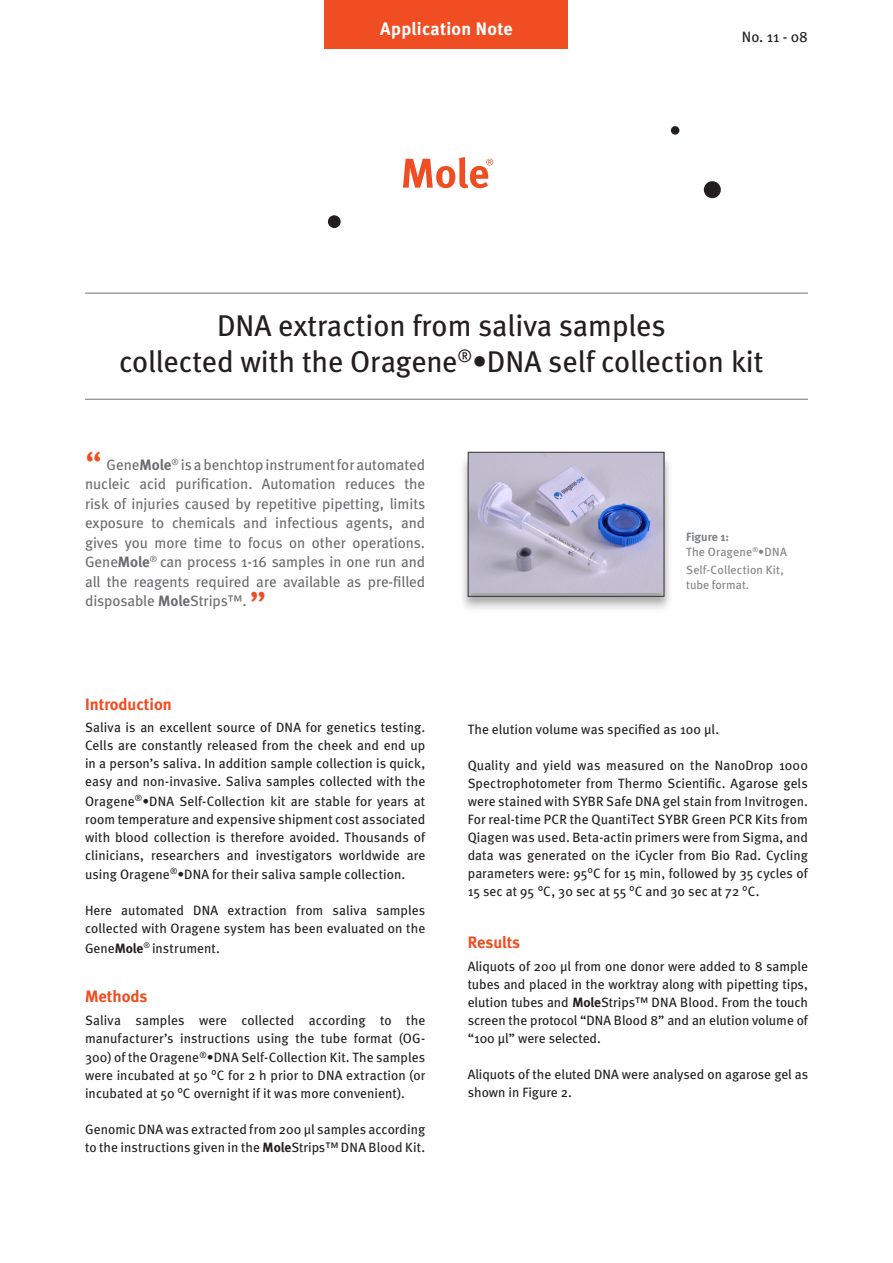
<style>
.page{position:relative;width:893px;height:1263px;background:#fff}
.page>*{position:absolute;margin:0;border:0;box-sizing:border-box;transform-origin:0 0}
.Brødtekst_book{font:36px "Meta";color:#f04d22}
.Brødtekst_book-2{font:35.7px "Meta";color:#f04d22}
.Overskrift_new{font:30px "Meta";color:#231f20}
.Application_Note_tag{font:700 18px "Meta";letter-spacing:.01em;color:#fff}
.Orange_mellomtitel_n{font:700 16.5px "Meta";color:#f04d22}
.Brødtekst_book_9_12{font:700 16.5px "Meta";letter-spacing:-.005em;color:#f04d22}
.Brødtekst_book-3{font:15px/19.5px "Meta";color:#6c6d70;text-align:justify}
.t1{font:15px "Meta";color:#231f20}
.Brødtekst_book_9_12-2{font:13.5px/18px "Meta";letter-spacing:.005em;color:#231f20;text-align:justify}
.Figurtekst_new{font:12px/18px "Meta";letter-spacing:.01em;color:#808285}
.Figurtekst_new-2{font:700 12px "Meta";color:#808285}
.s1{font-weight:700}
.s2{font-family:"Arial"}
</style>
<div class="page">
<div style="left:325px;top:0;width:243px;height:48px;background:#f04d22"></div>
<div style="left:704px;top:181px;width:17px;height:17px;background:#231f20;border-radius:50%"></div>
<div style="left:671px;top:126px;width:8px;height:9px;background:#231f20;border-radius:50%"></div>
<div style="left:328px;top:215px;width:13px;height:13px;background:#231f20;border-radius:50%"></div>
<hr style="left:85px;top:293px;width:723px;height:1px;background:#808285">
<hr style="left:85px;top:399px;width:723px;height:1px;background:#808285">
<svg style="left:403px;top:157px;width:90px;height:31px"></svg>
<div style="left:459px;top:454px;width:214px;height:161px;background:#231f20;opacity:.4"></div>
<img style="left:470px;top:454px;width:192px;height:138px">
<div style="left:468px;top:452px;width:196px;height:145px;border:1px solid #333"></div>
<p class="Application_Note_tag" style="left:380px;top:18px;width:134px">Application Note</p>
<p class="t1" style="left:742px;top:27px;width:67px">No. 11 - 08</p>
<p class="Overskrift_new" style="left:217px;top:307px;width:450px">DNA extraction from saliva samples</p>
<p class="Overskrift_new" style="left:119px;top:343px;width:646px">collected with the Oragene<sup>®</sup>•DNA self collection kit</p>
<p class="Brødtekst_book-2" style="left:85px;top:442px;width:18px">“</p>
<p class="Brødtekst_book-3" style="left:85px;top:454px;width:342px;text-indent:22px">Gene<span class="s1">Mole</span><sup>®</sup> is a benchtop instrument for automated nucleic acid purification. Automation reduces the risk of injuries caused by repetitive pipetting, limits exposure to chemicals and infectious agents, and gives you more time to focus on other operations.<br>Gene<span class="s1">Mole</span><sup>®</sup> can process 1-16 samples in one run and all the reagents required are available as pre-filled disposable <span class="s1">Mole</span>Strips™.</p>
<p class="Brødtekst_book" style="left:250px;top:581px;width:18px">”</p>
<p class="Orange_mellomtitel_n" style="left:85px;top:694px;width:88px">Introduction</p>
<p class="Brødtekst_book_9_12-2" style="left:85px;top:718px;width:342px">Saliva is an excellent source of DNA for genetics testing.<br>Cells are constantly released from the cheek and end up in a person’s saliva. In addition sample collection is quick, easy and non-invasive. Saliva samples collected with the</p>
<p class="Brødtekst_book_9_12-2" style="left:85px;top:792px;width:342px">Oragene<sup>®</sup>•DNA Self-Collection kit are stable for years at room temperature and expensive shipment cost associated with blood collection is therefore avoided. Thousands of clinicians, researchers and investigators worldwide are</p>
<p class="Brødtekst_book_9_12-2" style="left:85px;top:865px;width:322px">using Oragene<sup>®</sup>•DNA for their saliva sample collection.</p>
<p class="Brødtekst_book_9_12-2" style="left:85px;top:901px;width:342px">Here automated DNA extraction from saliva samples collected with Oragene system has been evaluated on the</p>
<p class="Brødtekst_book_9_12-2" style="left:85px;top:939px;width:136px">Gene<span class="s1">Mole</span><sup>®</sup> instrument.</p>
<p class="Orange_mellomtitel_n" style="left:85px;top:986px;width:64px">Methods</p>
<p class="Brødtekst_book_9_12-2" style="left:85px;top:1011px;width:342px">Saliva samples were collected according to the manufacturer’s instructions using the tube format (OG-</p>
<p class="Brødtekst_book_9_12-2" style="left:85px;top:1048px;width:342px">300) of the Oragene<sup>®</sup>•DNA Self-Collection Kit. The samples were incubated at 50 <span class="s2">º</span>C for 2 h prior to DNA extraction (or incubated at 50 <span class="s2">º</span>C overnight if it was more convenient).</p>
<p class="Brødtekst_book_9_12-2" style="left:85px;top:1120px;width:342px">Genomic DNA was extracted from 200 µl samples according to the instructions given in the <span class="s1">Mole</span>Strips™ DNA Blood Kit.</p>
<p class="Figurtekst_new-2" style="left:686px;top:529px;width:44px">Figure 1:</p>
<p class="Figurtekst_new" style="left:686px;top:543px;width:102px">The Oragene<sup>®</sup>•DNA<br>Self-Collection Kit,</p>
<p class="Figurtekst_new" style="left:686px;top:576px;width:65px">tube format.</p>
<p class="Brødtekst_book_9_12-2" style="left:468px;top:720px;width:253px">The elution volume was specified as 100 µl.</p>
<p class="Brødtekst_book_9_12-2" style="left:468px;top:756px;width:342px">Quality and yield was measured on the NanoDrop 1000<br>Spectrophotometer from Thermo Scientific. Agarose gels were stained with SYBR Safe DNA gel stain from Invitrogen.<br>For real-time PCR the QuantiTect SYBR Green PCR Kits from Qiagen was used. Beta-actin primers were from Sigma, and data was generated on the iCycler from Bio Rad. Cycling parameters were: 95<span class="s2">º</span>C for 15 min, followed by 35 cycles of 15 sec at 95 <span class="s2">º</span>C, 30 sec at 55 <span class="s2">º</span>C and 30 sec at 72 <span class="s2">º</span>C.</p>
<p class="Brødtekst_book_9_12" style="left:468px;top:932px;width:54px">Results</p>
<p class="Brødtekst_book_9_12-2" style="left:468px;top:957px;width:342px">Aliquots of 200 µl from one donor were added to 8 sample tubes and placed in the worktray along with pipetting tips, elution tubes and <span class="s1">Mole</span>Strips™ DNA Blood. From the touch screen the protocol “DNA Blood 8” and an elution volume of “100 µl” were selected.</p>
<p class="Brødtekst_book_9_12-2" style="left:468px;top:1065px;width:342px">Aliquots of the eluted DNA were analysed on agarose gel as shown in Figure 2.</p>
</div>
